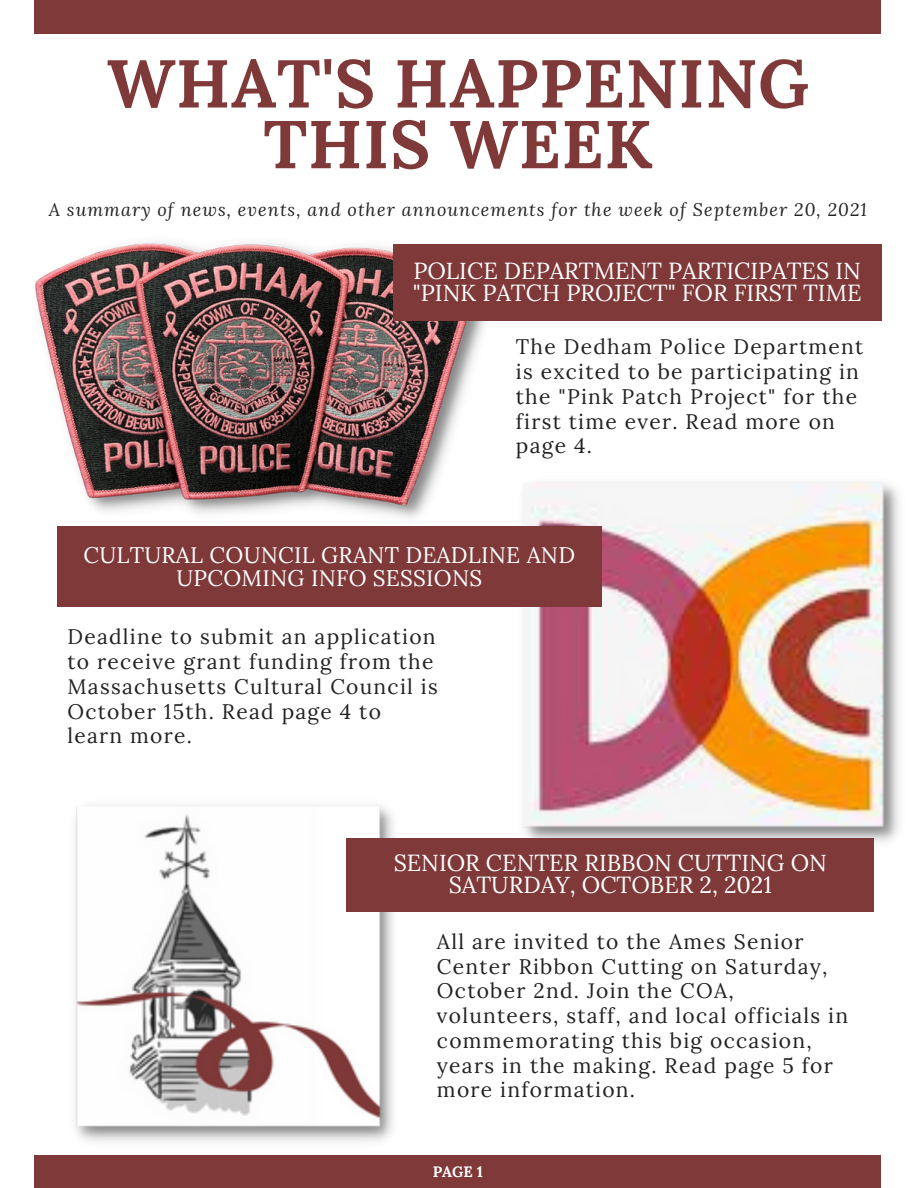
<style>
.page{position:relative;width:918px;height:1188px;background:#fff}
.page>*{position:absolute;margin:0;border:0;box-sizing:border-box;transform-origin:0 0}
.t1{font:700 67.5px/60.8px "Lora";letter-spacing:.01em;color:#7f3939;text-align:center}
.t2{font:23.25px/22.5px "Lora";color:#fff;text-align:center}
.t3{font:22.5px/22.5px "Lora";letter-spacing:.01em;color:#fff;text-align:center}
.t4{font:21px/24.8px "Lora";letter-spacing:.06em;color:#222}
.t5{font:italic 18px "Lora";letter-spacing:.06em;color:#222}
.t6{font:700 15px "Lora";color:#fff}
</style>
<div class="page">
<div style="left:35px;top:1155px;width:846px;height:33px;background:#7f3939"></div>
<div style="left:35px;top:0;width:846px;height:34px;background:#7f3939"></div>
<img style="left:35px;top:242px;width:535px;height:276px">
<div style="left:393px;top:244px;width:488px;height:76px;background:#7f3939"></div>
<img style="left:516px;top:473px;width:383px;height:370px">
<div style="left:57px;top:526px;width:545px;height:81px;background:#7f3939"></div>
<img style="left:75px;top:805px;width:322px;height:337px">
<div style="left:346px;top:839px;width:528px;height:73px;background:#7f3939"></div>
<p class="t1" style="left:107px;top:52px;width:704px">WHAT'S HAPPENING<br>THIS WEEK</p>
<p class="t5" style="left:49px;top:197px;width:820px">A summary of news, events, and other announcements for the week of September 20, 2021</p>
<p class="t2" style="left:413px;top:259px;width:450px;text-align:left">POLICE DEPARTMENT PARTICIPATES IN "PINK PATCH PROJECT" FOR FIRST TIME</p>
<p class="t4" style="left:516px;top:334px;width:349px">The Dedham Police Department is excited to be participating in the "Pink Patch Project" for the first time ever. Read more on page 4.</p>
<p class="t3" style="left:84px;top:544px;width:493px">CULTURAL COUNCIL GRANT DEADLINE AND<br>UPCOMING INFO SESSIONS</p>
<p class="t4" style="left:67px;top:624px;width:372px">Deadline to submit an application to receive grant funding from the<br>Massachusetts Cultural Council is<br>October 15th. Read page 4 to learn more.</p>
<p class="t2" style="left:394px;top:851px;width:435px">SENIOR CENTER RIBBON CUTTING ON<br>SATURDAY, OCTOBER 2, 2021</p>
<p class="t4" style="left:437px;top:929px;width:413px">All are invited to the Ames Senior<br>Center Ribbon Cutting on Saturday,<br>October 2nd. Join the COA, volunteers, staff, and local officials in commemorating this big occasion, years in the making. Read page 5 for more information.</p>
<p class="t6" style="left:433px;top:1162px;width:52px">PAGE 1</p>
</div>
